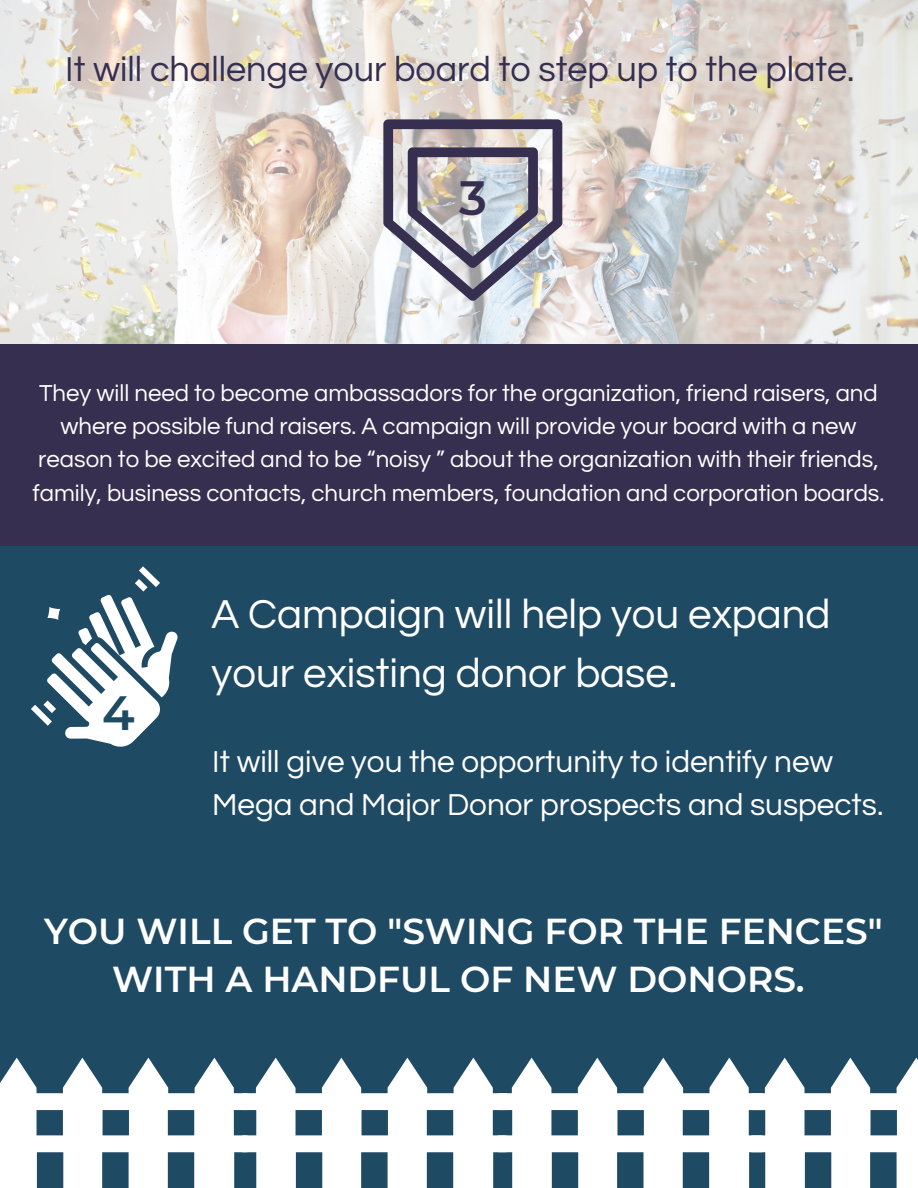
<style>
.page{position:relative;width:918px;height:1188px;background:#fff}
.page>*{position:absolute;margin:0;border:0;box-sizing:border-box;transform-origin:0 0}
.t1{font:600 48px "Montserrat";color:#362f50}
.t2{font:600 48px "Montserrat";color:#1e4a64}
.t3{font:42px/58.5px "Questrial";color:#fff}
.t4{font:600 36px/48.2px "Montserrat";color:#fff;text-align:center}
.t5{font:36px "Questrial";color:#362f50}
.t6{font:31.5px/42.2px "Questrial";color:#fff}
.t7{font:24px/33.2px "Questrial";color:#fff;text-align:center}
</style>
<div class="page">
<img style="left:0;top:0;width:918px;height:344px">
<div style="left:0;top:344px;width:918px;height:202px;background:#362f50"></div>
<svg style="left:383px;top:119px;width:179px;height:182px;background:#a7a5af"></svg>
<div style="left:1px;top:547px;width:917px;height:641px;background:#1e4a64"></div>
<svg style="left:0;top:1058px;width:918px;height:130px"></svg>
<svg style="left:31px;top:566px;width:147px;height:181px"></svg>
<svg style="left:47px;top:607px;width:13px;height:13px"></svg>
<h3 class="t5" style="left:65px;top:51px;width:791px">It will challenge your board to step up to the plate.</h3>
<h1 class="t1" style="left:459px;top:168px;width:29px">3</h1>
<p class="t7" style="left:32px;top:377px;width:853px">They will need to become ambassadors for the organization, friend raisers, and where possible fund raisers. A campaign will provide your board with a new reason to be excited and to be “noisy ” about the organization with their friends, family, business contacts, church members, foundation and corporation boards.</p>
<h1 class="t2" style="left:102px;top:684px;width:34px">4</h1>
<h2 class="t3" style="left:212px;top:586px;width:621px">A Campaign will help you expand your existing donor base.</h2>
<h3 class="t6" style="left:212px;top:742px;width:673px">It will give you the opportunity to identify new<br>Mega and Major Donor prospects and suspects.</h3>
<h3 class="t4" style="left:44px;top:907px;width:840px">YOU WILL GET TO "SWING FOR THE FENCES"<br>WITH A HANDFUL OF NEW DONORS.</h3>
</div>
